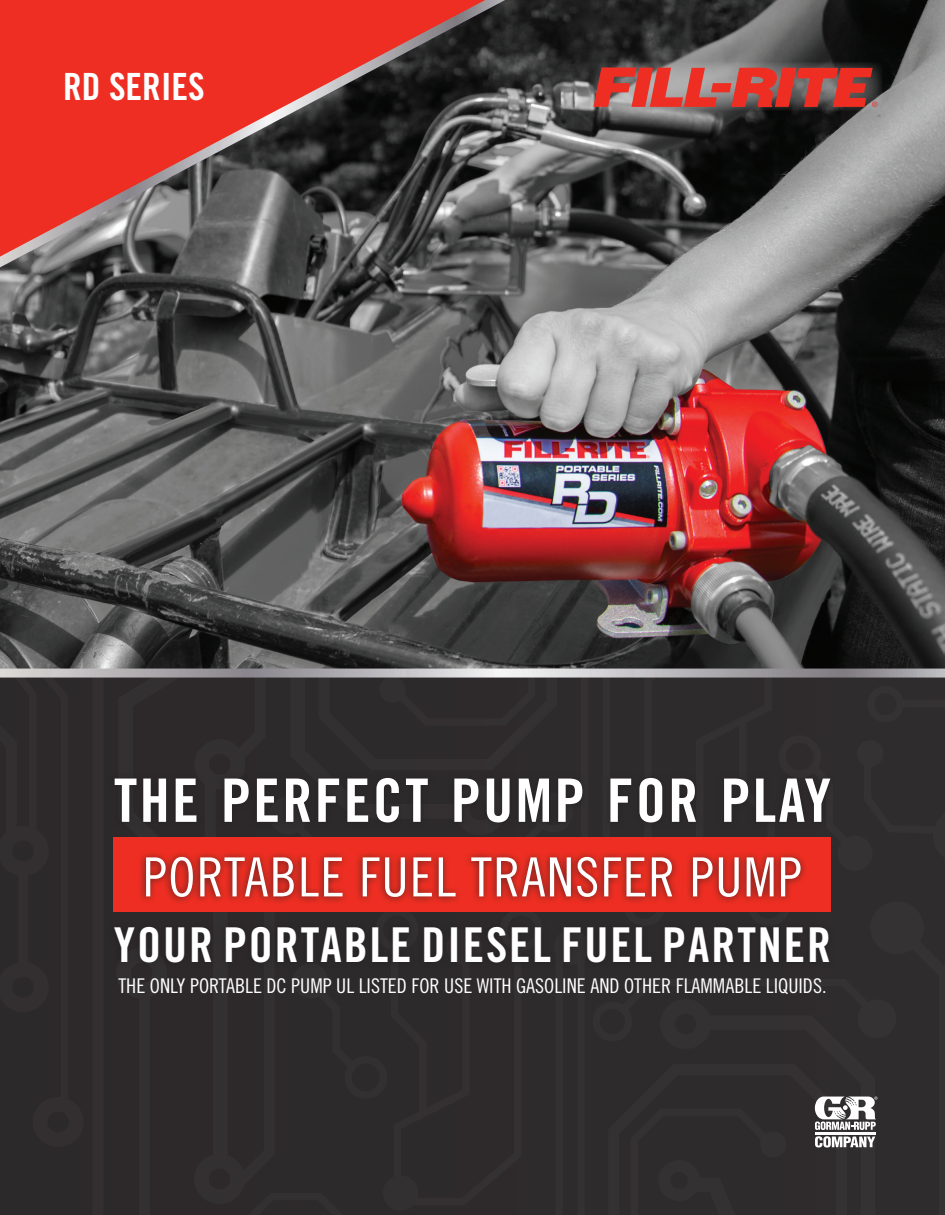
<style>
.page{position:relative;width:945px;height:1215px;background:#fff}
.page>*{position:absolute;margin:0;border:0;box-sizing:border-box;transform-origin:0 0}
.t1{font:60px "Trade Gothic LT Std Bd Cn 20";letter-spacing:.04em;color:#fff}
.t2{font:54px "Trade Gothic LT Std Cn 18";letter-spacing:.025em;color:#fff}
.t3{font:48px "Trade Gothic LT Std Bd Cn 20";letter-spacing:.04em;color:#fff}
.t4{font:37.5px "Trade Gothic LT Std Bd Cn 20";color:#fff}
.t5{font:20.25px "Trade Gothic LT Std Cn 18";color:#fff}
</style>
<div class="page">
<div style="left:0;top:660px;width:945px;height:555px;background:#2e2b2c"></div>
<img style="left:0;top:0;width:945px;height:669px">
<svg style="left:590px;top:62px;width:293px;height:49px;background:#5b5858"></svg>
<svg style="left:0;top:669px;width:945px;height:9px;background:#afadb0"></svg>
<svg style="left:0;top:0;width:567px;height:285px;background:#5a5a5a"></svg>
<svg style="left:0;top:0;width:485px;height:257px;background:#9f3f39"></svg>
<hr style="left:815px;top:1132px;width:60px;height:3px;background:#fff">
<svg style="left:815px;top:1136px;width:60px;height:12px"></svg>
<svg style="left:815px;top:1097px;width:63px;height:33px"></svg>
<svg style="left:593px;top:68px;width:284px;height:39px;background:#c04e47"></svg>
<div style="left:114px;top:837px;width:717px;height:75px;background:#ee2e22"></div>
<div style="left:107px;top:771px;width:730px;height:134px;background:#231f20;opacity:.75"></div>
<p class="t4" style="left:63px;top:64px;width:143px">RD SERIES</p>
<p class="t1" style="left:114px;top:764px;width:719px">THE PERFECT PUMP FOR PLAY</p>
<p class="t2" style="left:143px;top:845px;width:660px">PORTABLE FUEL TRANSFER PUMP</p>
<p class="t3" style="left:114px;top:916px;width:719px">YOUR PORTABLE DIESEL FUEL PARTNER</p>
<p class="t5" style="left:118px;top:974px;width:710px">THE ONLY PORTABLE DC PUMP UL LISTED FOR USE WITH GASOLINE AND OTHER FLAMMABLE LIQUIDS.</p>
</div>
